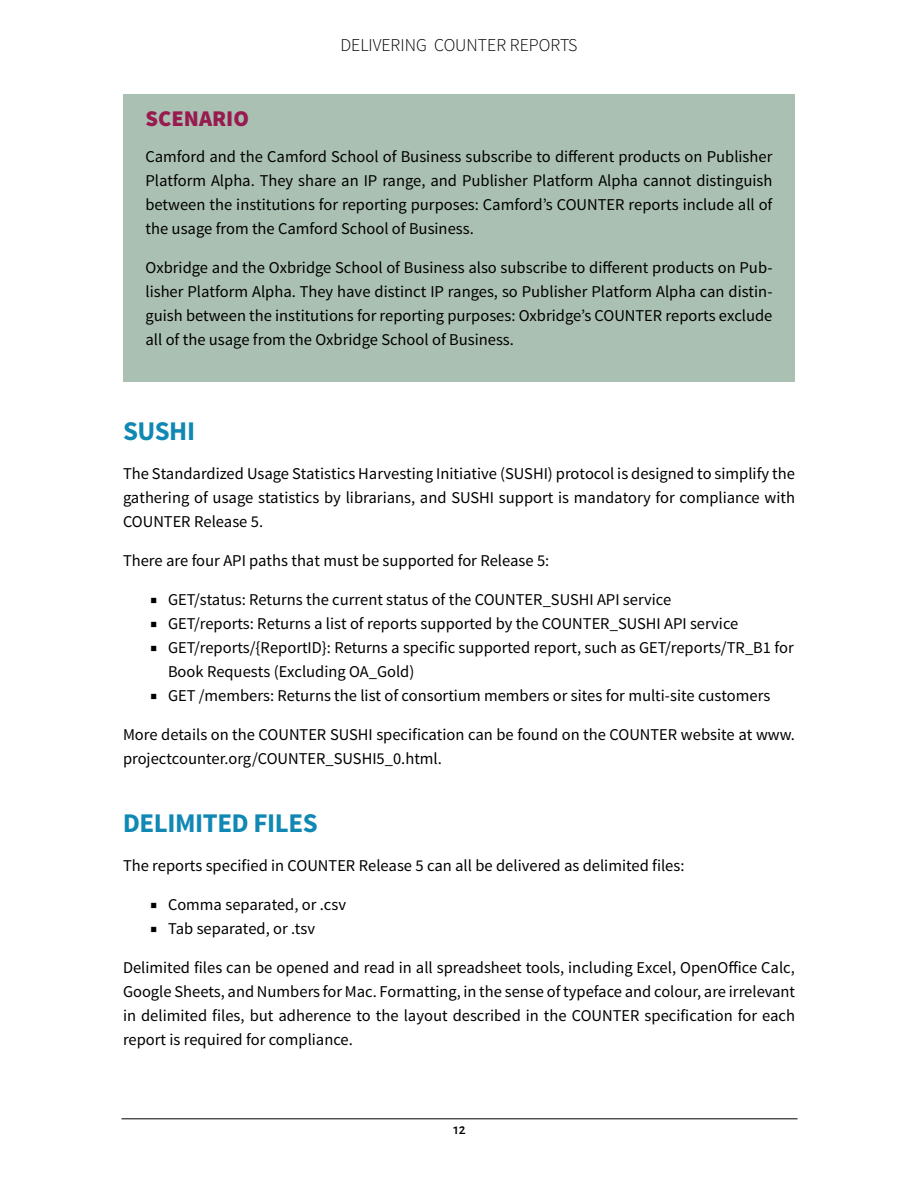
<style>
.page{position:relative;width:918px;height:1188px;background:#fff}
.page>*{position:absolute;margin:0;border:0;box-sizing:border-box;transform-origin:0 0}
.subhead_1{font:700 27px "Source Sans Pro";letter-spacing:-.015em;color:#1188b4}
.scenario{font:900 22.5px "Source Sans Pro";color:#981b50}
.t1{font:300 18px "Source Sans Pro";color:#000}
.body{font:16.5px/24px "Source Sans Pro";color:#000;text-align:justify}
.t2{font:500 15px "Alegreya Sans";color:#000}
.s1{font-family:"Minion Pro";font-size:18px}
</style>
<div class="page">
<hr style="left:122px;top:1119px;width:676px;height:1px;background:#000">
<div style="left:123px;top:94px;width:672px;height:288px;background:#aac0b3"></div>
<p class="t1" style="left:340px;top:34px;width:20px">DELIVERING</p>
<p class="t1" style="left:434px;top:34px;width:87px">COUNTER REPORTS</p>
<p class="scenario" style="left:146px;top:104px;width:105px">SCENARIO</p>
<p class="body" style="left:146px;top:145px;width:629px">Camford and the Camford School of Business subscribe to different products on Publisher Platform Alpha. They share an IP range, and Publisher Platform Alpha cannot distinguish between the institutions for reporting purposes: Camford’s COUNTER reports include all of the usage from the Camford School of Business.</p>
<p class="body" style="left:146px;top:256px;width:629px">Oxbridge and the Oxbridge School of Business also subscribe to different products on Pub&shy;lisher Platform Alpha. They have distinct IP ranges, so Publisher Platform Alpha can distin&shy;guish between the institutions for reporting purposes: Oxbridge’s COUNTER reports exclude all of the usage from the Oxbridge School of Business.</p>
<p class="subhead_1" style="left:123px;top:414px;width:74px">SUSHI</p>
<p class="body" style="left:123px;top:462px;width:674px">The Standardized Usage Statistics Harvesting Initiative (SUSHI) protocol is designed to simplify the gathering of usage statistics by librarians, and SUSHI support is mandatory for compliance with COUNTER Release 5.</p>
<p class="body" style="left:123px;top:549px;width:428px">There are four API paths that must be supported for Release 5:</p>
<p class="body" style="left:150px;top:588px;width:523px"><span class="s1">■</span> GET/status: Returns the current status of the COUNTER_SUSHI API service</p>
<p class="body" style="left:150px;top:612px;width:590px"><span class="s1">■</span> GET/reports: Returns a list of reports supported by the COUNTER_SUSHI API service</p>
<p class="body" style="left:168px;top:636px;width:627px;text-indent:-18px"><span class="s1">■</span> GET/reports/{ReportID}: Returns a specific supported report, such as GET/reports/TR_B1 for<br>Book Requests (Excluding OA_Gold)</p>
<p class="body" style="left:150px;top:684px;width:622px"><span class="s1">■</span> GET /members: Returns the list of consortium members or sites for multi-site customers</p>
<p class="body" style="left:123px;top:723px;width:671px">More details on the COUNTER SUSHI specification can be found on the COUNTER website at www. projectcounter.org/COUNTER_SUSHI5_0.html.</p>
<p class="subhead_1" style="left:123px;top:805px;width:196px">DELIMITED FILES</p>
<p class="body" style="left:123px;top:854px;width:563px">The reports specified in COUNTER Release 5 can all be delivered as delimited files:</p>
<p class="body" style="left:150px;top:893px;width:198px"><span class="s1">■</span> Comma separated, or .csv</p>
<p class="body" style="left:150px;top:917px;width:167px"><span class="s1">■</span> Tab separated, or .tsv</p>
<p class="body" style="left:123px;top:956px;width:674px">Delimited files can be opened and read in all spreadsheet tools, including Excel, OpenOffice Calc, Google Sheets, and Numbers for Mac. Formatting, in the sense of typeface and colour, are irrelevant in delimited files, but adherence to the layout described in the COUNTER specification for each report is required for compliance.</p>
<p class="t2" style="left:453px;top:1119px;width:14px">12</p>
</div>
